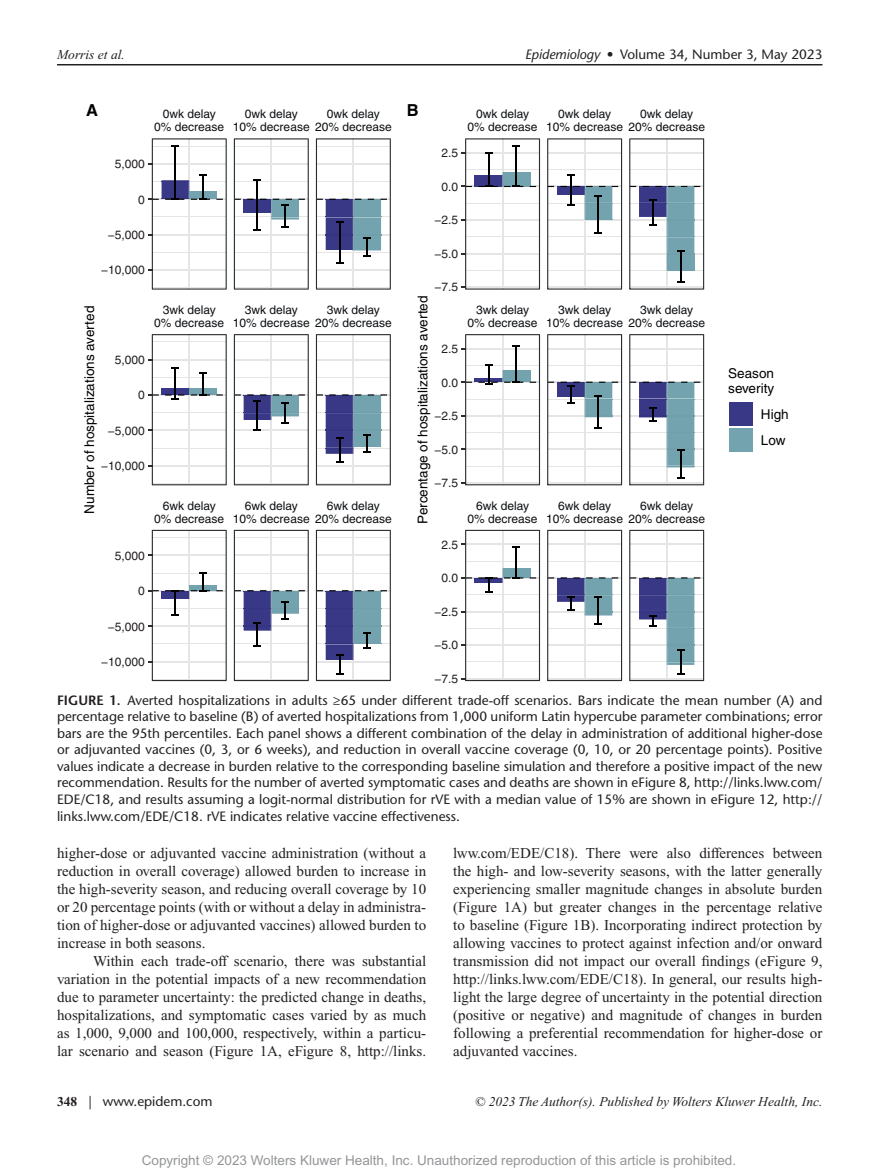
<style>
.page{position:relative;width:878px;height:1175px;background:#fff}
.page>*{position:absolute;margin:0;border:0;box-sizing:border-box;transform-origin:0 0}
.t1{font:700 16.5px "Helvetica";color:#000001}
.t2{font:15px/18px "Times New Roman PS Std";color:#231f20;text-align:justify}
.t3{font:500 13.5px/16.5px "Stone Sans Std";color:#231f20;text-align:justify}
.t4{font:13.5px "Arial MT Std";color:#939598}
.t5{font:13.5px/14.5px "Helvetica";color:#000001}
.t6{font:italic 13.5px "Times New Roman PS Std";color:#231f20}
.t7{font:12px/12.9px "Helvetica";color:#0c0f12;text-align:center}
.t8{font:12px "Helvetica";color:#231f20}
.s1{font-style:italic}
.s2{font-weight:600}
.s3{font-family:"Times New Roman PS Std";font-weight:700}
</style>
<div class="page">
<hr style="left:57px;top:64px;width:765px;height:1px;background:#231f20">
<svg style="left:234px;top:138px;width:75px;height:151px"></svg>
<svg style="left:234px;top:334px;width:75px;height:151px"></svg>
<svg style="left:234px;top:530px;width:75px;height:151px"></svg>
<svg style="left:316px;top:138px;width:75px;height:151px"></svg>
<svg style="left:316px;top:334px;width:75px;height:151px"></svg>
<svg style="left:316px;top:530px;width:75px;height:151px"></svg>
<svg style="left:148px;top:138px;width:79px;height:151px"></svg>
<svg style="left:148px;top:334px;width:79px;height:151px"></svg>
<svg style="left:148px;top:530px;width:79px;height:151px"></svg>
<svg style="left:547px;top:138px;width:75px;height:151px"></svg>
<svg style="left:547px;top:334px;width:75px;height:151px"></svg>
<svg style="left:547px;top:530px;width:75px;height:151px"></svg>
<svg style="left:629px;top:138px;width:75px;height:151px"></svg>
<svg style="left:629px;top:334px;width:75px;height:151px"></svg>
<svg style="left:629px;top:530px;width:75px;height:151px"></svg>
<svg style="left:461px;top:138px;width:79px;height:151px"></svg>
<svg style="left:461px;top:334px;width:79px;height:151px"></svg>
<svg style="left:461px;top:530px;width:79px;height:151px"></svg>
<div style="left:728px;top:401px;width:26px;height:26px;background:#393886"></div>
<svg style="left:729px;top:451px;width:24px;height:1px"></svg>
<div style="left:729px;top:428px;width:24px;height:23px;background:#73a3ae"></div>
<p class="t6" style="left:57px;top:47px;width:69px">Morris et al.</p>
<p class="t3" style="left:525px;top:47px;width:299px"><span class="s1">Epidemiology</span> • Volume 34, Number 3, May 2023</p>
<p class="t1" style="left:86px;top:100px;width:13px">A</p>
<p class="t7" style="left:154px;top:107px;width:72px">0wk delay<br>0% decrease</p>
<p class="t7" style="left:233px;top:107px;width:160px;text-align:left;text-indent:12px">0wk delay<br>10% decrease 20% decrease</p>
<p class="t7" style="left:327px;top:107px;width:54px">0wk delay</p>
<p class="t8" style="left:115px;top:157px;width:32px">5,000</p>
<p class="t8" style="left:138px;top:192px;width:8px">0</p>
<p class="t8" style="left:108px;top:228px;width:39px">−5,000</p>
<p class="t8" style="left:101px;top:263px;width:45px">−10,000</p>
<p class="t5" style="left:82px;top:513px;width:209px;rotate:-90deg">Number of hospitalizations averted</p>
<p class="t8" style="left:115px;top:352px;width:32px">5,000</p>
<p class="t8" style="left:138px;top:388px;width:8px">0</p>
<p class="t8" style="left:108px;top:423px;width:39px">−5,000</p>
<p class="t8" style="left:101px;top:459px;width:45px">−10,000</p>
<p class="t7" style="left:154px;top:303px;width:72px">3wk delay<br>0% decrease</p>
<p class="t7" style="left:233px;top:303px;width:160px;text-align:left;text-indent:12px">3wk delay<br>10% decrease 20% decrease</p>
<p class="t7" style="left:327px;top:303px;width:54px">3wk delay</p>
<p class="t7" style="left:154px;top:499px;width:72px">6wk delay<br>0% decrease</p>
<p class="t7" style="left:233px;top:499px;width:160px;text-align:left;text-indent:12px">6wk delay<br>10% decrease 20% decrease</p>
<p class="t7" style="left:327px;top:499px;width:54px">6wk delay</p>
<p class="t8" style="left:115px;top:548px;width:32px">5,000</p>
<p class="t8" style="left:138px;top:584px;width:8px">0</p>
<p class="t8" style="left:108px;top:619px;width:39px">−5,000</p>
<p class="t8" style="left:101px;top:655px;width:45px">−10,000</p>
<p class="t1" style="left:407px;top:100px;width:13px">B</p>
<p class="t8" style="left:441px;top:146px;width:18px">2.5</p>
<p class="t8" style="left:441px;top:180px;width:18px">0.0</p>
<p class="t8" style="left:434px;top:213px;width:25px">−2.5</p>
<p class="t8" style="left:434px;top:247px;width:25px">−5.0</p>
<p class="t8" style="left:434px;top:280px;width:25px">−7.5</p>
<p class="t5" style="left:415px;top:524px;width:230px;rotate:-90deg">Percentage of hospitalizations averted</p>
<p class="t8" style="left:441px;top:342px;width:18px">2.5</p>
<p class="t8" style="left:441px;top:375px;width:18px">0.0</p>
<p class="t8" style="left:434px;top:409px;width:25px">−2.5</p>
<p class="t8" style="left:434px;top:442px;width:25px">−5.0</p>
<p class="t8" style="left:434px;top:476px;width:25px">−7.5</p>
<p class="t8" style="left:441px;top:537px;width:18px">2.5</p>
<p class="t8" style="left:441px;top:571px;width:18px">0.0</p>
<p class="t8" style="left:434px;top:604px;width:25px">−2.5</p>
<p class="t8" style="left:434px;top:638px;width:25px">−5.0</p>
<p class="t8" style="left:434px;top:672px;width:25px">−7.5</p>
<p class="t7" style="left:467px;top:107px;width:72px">0wk delay<br>0% decrease</p>
<p class="t7" style="left:546px;top:107px;width:160px;text-align:left;text-indent:12px">0wk delay<br>10% decrease 20% decrease</p>
<p class="t7" style="left:640px;top:107px;width:55px">0wk delay</p>
<p class="t7" style="left:467px;top:303px;width:72px">3wk delay<br>0% decrease</p>
<p class="t7" style="left:546px;top:303px;width:160px;text-align:left;text-indent:12px">3wk delay<br>10% decrease 20% decrease</p>
<p class="t7" style="left:640px;top:303px;width:55px">3wk delay</p>
<p class="t7" style="left:467px;top:499px;width:72px">6wk delay<br>0% decrease</p>
<p class="t7" style="left:546px;top:499px;width:160px;text-align:left;text-indent:12px">6wk delay<br>10% decrease 20% decrease</p>
<p class="t7" style="left:640px;top:499px;width:55px">6wk delay</p>
<p class="t5" style="left:728px;top:366px;width:47px">Season severity</p>
<p class="t5" style="left:761px;top:401px;width:29px;line-height:26px">High<br>Low</p>
<p class="t3" style="left:57px;top:692px;width:767px"><span class="s2">FIGURE 1.</span> Averted hospitalizations in adults ≥65 under different trade-off scenarios. Bars indicate the mean number (A) and percentage relative to baseline (B) of averted hospitalizations from 1,000 uniform Latin hypercube parameter combinations; error bars are the 95th percentiles. Each panel shows a different combination of the delay in administration of additional higher-dose or adjuvanted vaccines (0, 3, or 6 weeks), and reduction in overall vaccine coverage (0, 10, or 20 percentage points). Positive values indicate a decrease in burden relative to the corresponding baseline simulation and therefore a positive impact of the new recommendation. Results for the number of averted symptomatic cases and deaths are shown in eFigure 8, http://links.lww.com/ EDE/C18, and results assuming a logit-normal distribution for rVE with a median value of 15% are shown in eFigure 12, http:// links.lww.com/EDE/C18. rVE indicates relative vaccine effectiveness.</p>
<p class="t2" style="left:57px;top:844px;width:371px">higher-dose or adjuvanted vaccine administration (without a reduction in overall coverage) allowed burden to increase in the high-severity season, and reducing overall coverage by 10 or 20 percentage points (with or without a delay in administra&shy;tion of higher-dose or adjuvanted vaccines) allowed burden to increase in both seasons.</p>
<p class="t2" style="left:57px;top:952px;width:371px;text-indent:36px">Within each trade-off scenario, there was substantial variation in the potential impacts of a new recommendation due to parameter uncertainty: the predicted change in deaths, hospitalizations, and symptomatic cases varied by as much as 1,000, 9,000 and 100,000, respectively, within a particu&shy;lar scenario and season (Figure 1A, eFigure 8, http://links.</p>
<p class="t2" style="left:453px;top:844px;width:371px">lww.com/EDE/C18). There were also differences between the high- and low-severity seasons, with the latter generally experiencing smaller magnitude changes in absolute burden (Figure 1A) but greater changes in the percentage relative to baseline (Figure 1B). Incorporating indirect protection by allowing vaccines to protect against infection and/or onward transmission did not impact our overall findings (eFigure 9, http://links.lww.com/EDE/C18). In general, our results high&shy;light the large degree of uncertainty in the potential direction (positive or negative) and magnitude of changes in burden following a preferential recommendation for higher-dose or adjuvanted vaccines.</p>
<p class="t3" style="left:57px;top:1093px;width:157px"><span class="s3">348</span> | www.epidem.com</p>
<p class="t6" style="left:475px;top:1094px;width:349px">© 2023 The Author(s). Published by Wolters Kluwer Health, Inc.</p>
<p class="t4" style="left:142px;top:1152px;width:596px">Copyright © 2023 Wolters Kluwer Health, Inc. Unauthorized reproduction of this article is prohibited.</p>
</div>
